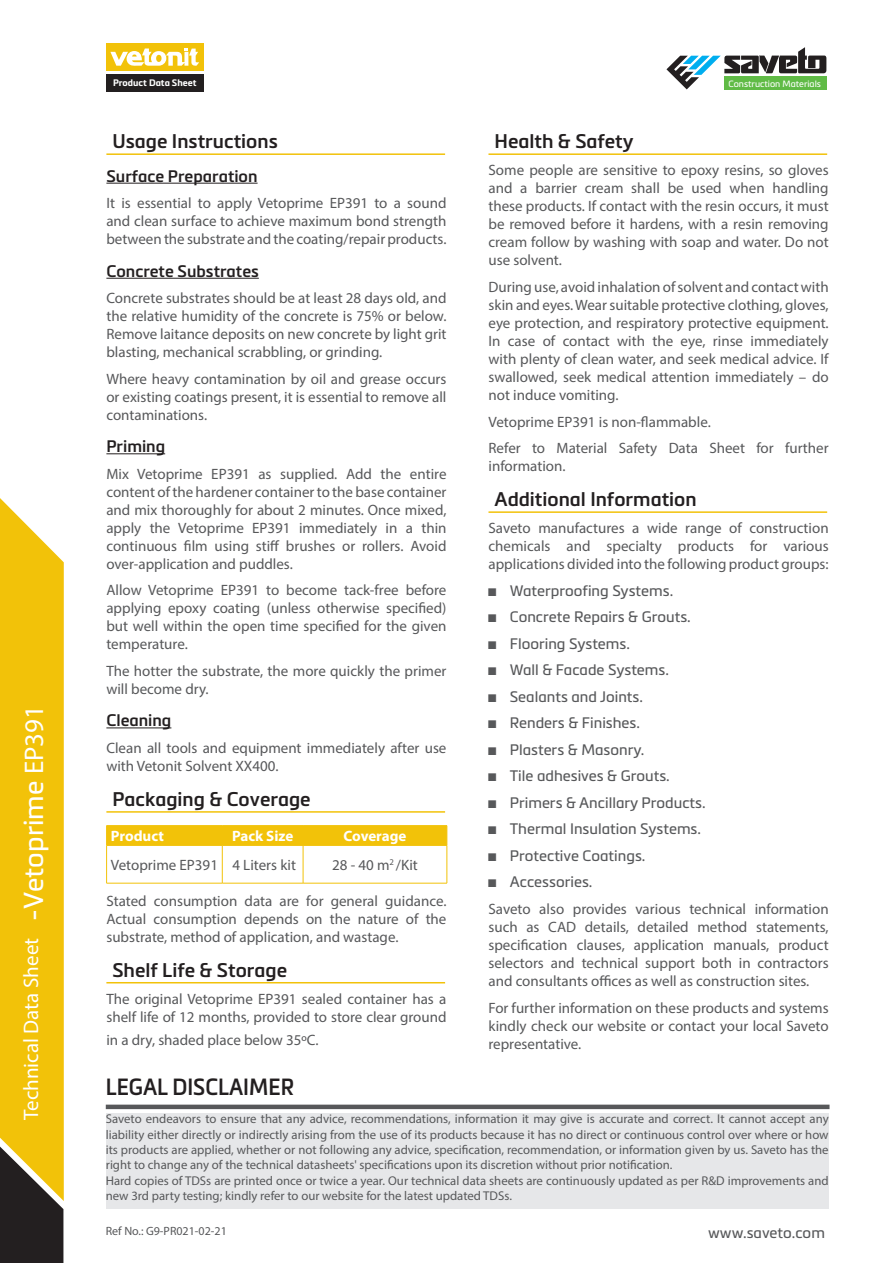
<style>
.page{position:relative;width:893px;height:1263px;background:#fff}
.page>*{position:absolute;margin:0;border:0;box-sizing:border-box;transform-origin:0 0}
.Additional_Text{font:600 27px "Metronic Pro";color:#fff}
.t1{font:700 23.1px "Metronic Pro Air";color:#231f20;scale:.91 1}
.t2{font:21px "Myriad Pro";color:#fff}
.Titles{font:700 19.5px "Metronic Pro Air";color:#231f20}
.Subtitles{font:700 16.5px "Metronic Pro Air";color:#231f20}
.Normal_Text_Paragraph{font:15px/18px "Myriad Pro";color:#57585a;text-align:justify}
.t3{font:600 15px "Metronic Pro";color:#57585a}
.Normal_Text_Paragraph-2{font:700 15px "Myriad Pro";color:#fff}
.t4{font:12.75px/15.3px "Myriad Pro";color:#57585a}
.Reference{font:12px "Myriad Pro";color:#57585a}
.t5{font:700 9.3px "Metronic Pro";color:#fff}
.t6{font:600 9px "Metronic Pro";color:#fff}
.s1{font-family:"Myriad Pro";font-weight:400}
</style>
<div class="page">
<div style="left:106px;top:1104px;width:723px;height:5px;background:#57585a"></div>
<div style="left:106px;top:1114px;width:723px;height:95px;background:#e6e7e9"></div>
<div style="left:0;top:1201px;width:63px;height:62px;background:#231f20"></div>
<svg style="left:0;top:498px;width:64px;height:703px;background:#ebc018"></svg>
<div style="left:724px;top:77px;width:102px;height:13px;background:#60bb46"></div>
<svg style="left:666px;top:47px;width:160px;height:42px"></svg>
<div style="left:106px;top:74px;width:97px;height:18px;background:#231f20"></div>
<div style="left:106px;top:43px;width:97px;height:28px;background:#f2c209"></div>
<svg style="left:110px;top:49px;width:89px;height:17px"></svg>
<hr style="left:106px;top:183px;width:152px;height:1px;background:#231f20">
<hr style="left:106px;top:278px;width:153px;height:1px;background:#231f20">
<hr style="left:106px;top:453px;width:59px;height:1px;background:#231f20">
<hr style="left:106px;top:727px;width:65px;height:1px;background:#231f20">
<hr style="left:106px;top:153px;width:339px;height:2px;background:#f2c209">
<hr style="left:106px;top:811px;width:339px;height:2px;background:#f2c209">
<hr style="left:106px;top:825px;width:116px;height:1px;background:#f2c209">
<hr style="left:222px;top:825px;width:81px;height:1px;background:#f2c209">
<hr style="left:303px;top:825px;width:144px;height:1px;background:#f2c209">
<div style="left:106px;top:826px;width:342px;height:19px;background:#f2c209"></div>
<hr style="left:106px;top:845px;width:116px;height:1px;background:#f2c209">
<hr style="left:106px;top:845px;width:1px;height:38px;background:#f2c209">
<hr style="left:222px;top:845px;width:81px;height:1px;background:#f2c209">
<hr style="left:222px;top:845px;width:1px;height:38px;background:#f2c209">
<hr style="left:303px;top:845px;width:144px;height:1px;background:#f2c209">
<hr style="left:303px;top:845px;width:1px;height:38px;background:#f2c209">
<hr style="left:447px;top:845px;width:1px;height:38px;background:#f2c209">
<hr style="left:106px;top:883px;width:116px;height:1px;background:#f2c209">
<hr style="left:222px;top:883px;width:81px;height:1px;background:#f2c209">
<hr style="left:303px;top:883px;width:144px;height:1px;background:#f2c209">
<hr style="left:106px;top:982px;width:339px;height:1px;background:#f2c209">
<hr style="left:488px;top:153px;width:339px;height:2px;background:#f2c209">
<hr style="left:488px;top:511px;width:339px;height:2px;background:#f2c209">
<p class="Additional_Text" style="left:21px;top:921px;width:217px;rotate:-90deg">-Vetoprime <span class="s1">EP391</span></p>
<h3 class="t2" style="left:18px;top:1120px;width:184px;rotate:-90deg">Technical Data Sheet</h3>
<p class="t5" style="left:113px;top:78px;width:85px">Product Data Sheet</p>
<p class="Titles" style="left:112px;top:132px;width:167px">Usage Instructions</p>
<p class="Subtitles" style="left:106px;top:168px;width:153px">Surface Preparation</p>
<p class="Normal_Text_Paragraph" style="left:106px;top:194px;width:342px">It is essential to apply Vetoprime EP391 to a sound and clean surface to achieve maximum bond strength between the substrate and the coating/repair products.</p>
<p class="Subtitles" style="left:106px;top:263px;width:154px">Concrete Substrates</p>
<p class="Normal_Text_Paragraph" style="left:106px;top:289px;width:342px">Concrete substrates should be at least 28 days old, and the relative humidity of the concrete is 75% or below.<br>Remove laitance deposits on new concrete by light grit blasting, mechanical scrabbling, or grinding.</p>
<p class="Normal_Text_Paragraph" style="left:106px;top:369px;width:342px">Where heavy contamination by oil and grease occurs or existing coatings present, it is essential to remove all contaminations.</p>
<p class="Subtitles" style="left:106px;top:439px;width:60px">Priming</p>
<p class="Normal_Text_Paragraph" style="left:106px;top:464px;width:342px">Mix Vetoprime EP391 as supplied. Add the entire content of the hardener container to the base container and mix thoroughly for about 2 minutes. Once mixed, apply the Vetoprime EP391 immediately in a thin continuous film using stiff brushes or rollers. Avoid over-application and puddles.</p>
<p class="Normal_Text_Paragraph" style="left:106px;top:581px;width:342px">Allow Vetoprime EP391 to become tack-free before applying epoxy coating (unless otherwise specified) but well within the open time specified for the given temperature.</p>
<p class="Normal_Text_Paragraph" style="left:106px;top:661px;width:342px">The hotter the substrate, the more quickly the primer will become dry.</p>
<p class="Subtitles" style="left:106px;top:713px;width:67px">Cleaning</p>
<p class="Normal_Text_Paragraph" style="left:106px;top:738px;width:342px">Clean all tools and equipment immediately after use with Vetonit Solvent XX400.</p>
<p class="Titles" style="left:112px;top:790px;width:200px">Packaging &amp; Coverage</p>
<p class="Normal_Text_Paragraph-2" style="left:111px;top:826px;width:55px">Product</p>
<p class="Normal_Text_Paragraph-2" style="left:232px;top:826px;width:63px">Pack Size</p>
<p class="Normal_Text_Paragraph-2" style="left:343px;top:826px;width:64px">Coverage</p>
<p class="Normal_Text_Paragraph" style="left:111px;top:856px;width:109px">Vetoprime EP391</p>
<p class="Normal_Text_Paragraph" style="left:232px;top:856px;width:65px">4 Liters kit</p>
<p class="Normal_Text_Paragraph" style="left:332px;top:856px;width:87px">28 - 40 m<sup>2</sup> /Kit</p>
<p class="Normal_Text_Paragraph" style="left:106px;top:891px;width:342px">Stated consumption data are for general guidance.<br>Actual consumption depends on the nature of the substrate, method of application, and wastage.</p>
<p class="Titles" style="left:112px;top:961px;width:176px">Shelf Life &amp; Storage</p>
<p class="Normal_Text_Paragraph" style="left:106px;top:990px;width:342px">The original Vetoprime EP391 sealed container has a shelf life of 12 months, provided to store clear ground</p>
<p class="Normal_Text_Paragraph" style="left:106px;top:1031px;width:214px">in a dry, shaded place below 35ºC.</p>
<h2 class="t1" style="left:106px;top:1076px;width:208px">LEGAL DISCLAIMER</h2>
<p class="t6" style="left:728px;top:79px;width:94px">Construction Materials</p>
<p class="Titles" style="left:494px;top:132px;width:141px">Health &amp; Safety</p>
<p class="Normal_Text_Paragraph" style="left:488px;top:161px;width:342px">Some people are sensitive to epoxy resins, so gloves and a barrier cream shall be used when handling these products. If contact with the resin occurs, it must be removed before it hardens, with a resin removing cream follow by washing with soap and water. Do not use solvent.</p>
<p class="Normal_Text_Paragraph" style="left:488px;top:278px;width:342px">During use, avoid inhalation of solvent and contact with skin and eyes. Wear suitable protective clothing, gloves, eye protection, and respiratory protective equipment.<br>In case of contact with the eye, rinse immediately with plenty of clean water, and seek medical advice. If swallowed, seek medical attention immediately – do not induce vomiting.</p>
<p class="Normal_Text_Paragraph" style="left:488px;top:412px;width:224px">Vetoprime EP391 is non-flammable.</p>
<p class="Normal_Text_Paragraph" style="left:488px;top:439px;width:342px">Refer to Material Safety Data Sheet for further information.</p>
<p class="Titles" style="left:494px;top:490px;width:204px">Additional Information</p>
<p class="Normal_Text_Paragraph" style="left:488px;top:519px;width:342px">Saveto manufactures a wide range of construction chemicals and specialty products for various applications divided into the following product groups:</p>
<p class="t3" style="left:488px;top:584px;width:186px">u Waterproofing Systems.</p>
<p class="t3" style="left:488px;top:610px;width:204px">u Concrete Repairs &amp; Grouts.</p>
<p class="t3" style="left:488px;top:637px;width:143px">u Flooring Systems.</p>
<p class="t3" style="left:488px;top:663px;width:182px">u Wall &amp; Facade Systems.</p>
<p class="t3" style="left:488px;top:690px;width:156px">u Sealants and Joints.</p>
<p class="t3" style="left:488px;top:716px;width:153px">u Renders &amp; Finishes.</p>
<p class="t3" style="left:488px;top:743px;width:158px">u Plasters &amp; Masonry.</p>
<p class="t3" style="left:488px;top:769px;width:183px">u Tile adhesives &amp; Grouts.</p>
<p class="t3" style="left:488px;top:796px;width:219px">u Primers &amp; Ancillary Products.</p>
<p class="t3" style="left:488px;top:822px;width:214px">u Thermal Insulation Systems.</p>
<p class="t3" style="left:488px;top:849px;width:158px">u Protective Coatings.</p>
<p class="t3" style="left:488px;top:875px;width:106px">u Accessories.</p>
<p class="Normal_Text_Paragraph" style="left:488px;top:900px;width:342px">Saveto also provides various technical information such as CAD details, detailed method statements, specification clauses, application manuals, product selectors and technical support both in contractors and consultants offices as well as construction sites.</p>
<p class="Normal_Text_Paragraph" style="left:488px;top:998px;width:342px">For further information on these products and systems kindly check our website or contact your local Saveto representative.</p>
<p class="t4" style="left:106px;top:1111px;width:724px">Saveto endeavors to ensure that any advice, recommendations, information it may give is accurate and correct. It cannot accept any liability either directly or indirectly arising from the use of its products because it has no direct or continuous control over where or how its products are applied, whether or not following any advice, specification, recommendation, or information given by us. Saveto has the right to change any of the technical datasheets' specifications upon its discretion without prior notification.<br>Hard copies of TDSs are printed once or twice a year. Our technical data sheets are continuously updated as per R&amp;D improvements and new 3rd party testing; kindly refer to our website for the latest updated TDSs.</p>
<p class="Reference" style="left:106px;top:1224px;width:123px">Ref No.: G9-PR021-02-21</p>
<p class="t3" style="left:708px;top:1225px;width:118px">www.saveto.com</p>
</div>
